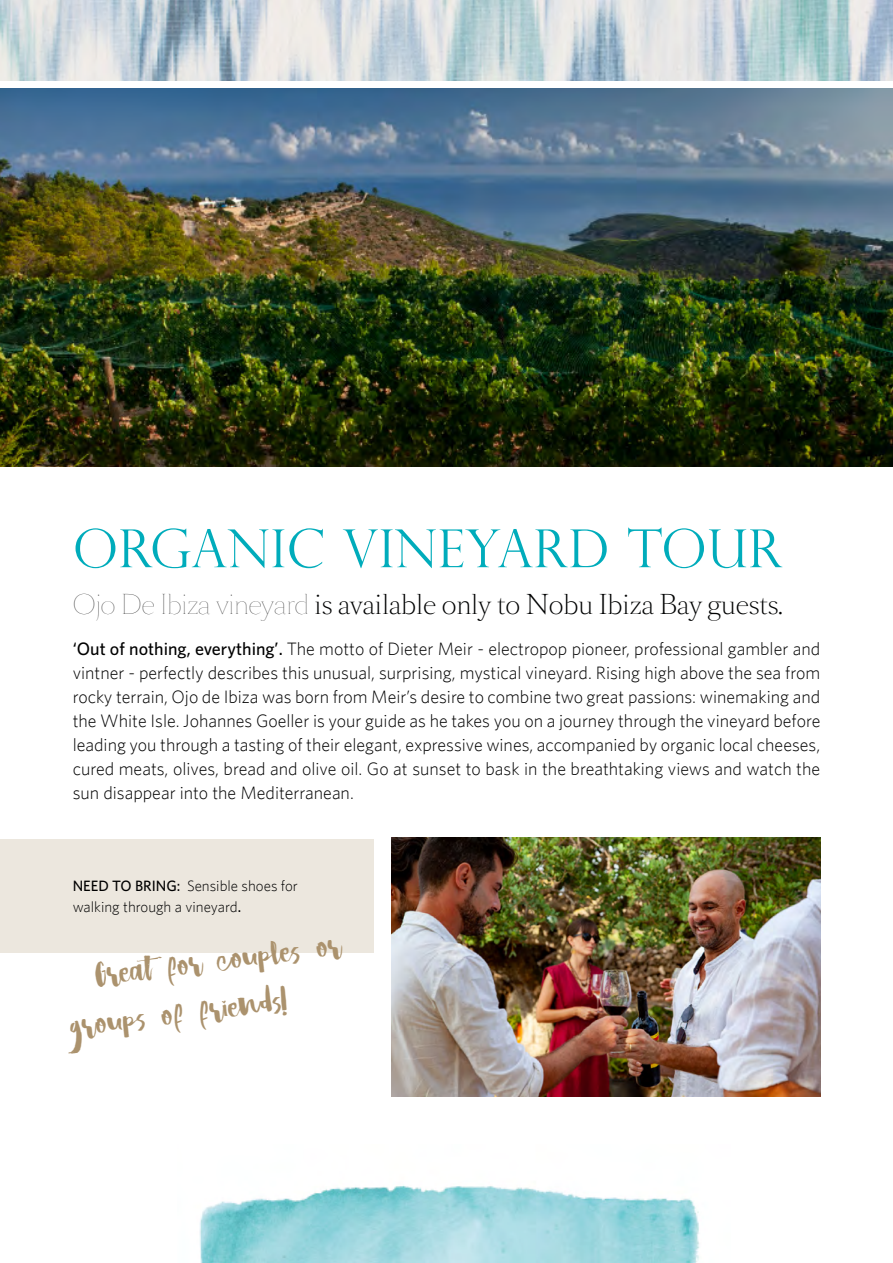
<style>
.page{position:relative;width:893px;height:1263px;background:#fff}
.page>*{position:absolute;margin:0;border:0;box-sizing:border-box;transform-origin:0 0}
.t1{font:300 52.5px "Perpetua Titling";letter-spacing:.005em;color:#00acbb}
.t2{font:33px/48px "Hastagirl One";color:#ab926d}
.t3{font:25.5px "Ibiza Bay";color:#010202}
.t4{font:300 18px/24px "Whitney";color:#000;text-align:justify}
.t5{font:300 15px/21px "Whitney";color:#000}
.s1{font-weight:300}
.s2{font-weight:500}
</style>
<div class="page">
<img style="left:199px;top:1185px;width:501px;height:78px">
<div style="left:0;top:839px;width:374px;height:114px;background:#ece7de"></div>
<img style="left:0;top:88px;width:893px;height:379px">
<img style="left:391px;top:838px;width:429px;height:259px">
<img style="left:0;top:0;width:893px;height:81px">
<h1 class="t1" style="left:73px;top:517px;width:711px">ORGANIC VINEYARD TOUR</h1>
<h3 class="t3" style="left:73px;top:586px;width:711px"><span class="s1">Ojo De Ibiza vineyard</span> is available only to Nobu Ibiza Bay guests.</h3>
<p class="t4" style="left:73px;top:636px;width:749px"><span class="s2">‘Out of nothing, everything’.</span> The motto of Dieter Meir - electropop pioneer, professional gambler and vintner - perfectly describes this unusual, surprising, mystical vineyard. Rising high above the sea from rocky terrain, Ojo de Ibiza was born from Meir’s desire to combine two great passions: winemaking and the White Isle. Johannes Goeller is your guide as he takes you on a journey through the vineyard before leading you through a tasting of their elegant, expressive wines, accompanied by organic local cheeses, cured meats, olives, bread and olive oil. Go at sunset to bask in the breathtaking views and watch the sun disappear into the Mediterranean.</p>
<p class="t5" style="left:73px;top:875px;width:227px"><span class="s2">NEED TO BRING:</span> Sensible shoes for walking through a vineyard<span class="s2">.</span></p>
<h2 class="t2" style="left:61px;top:953px;width:280px;text-indent:31px;rotate:-7deg">Great for couples or groups of friends!</h2>
</div>
